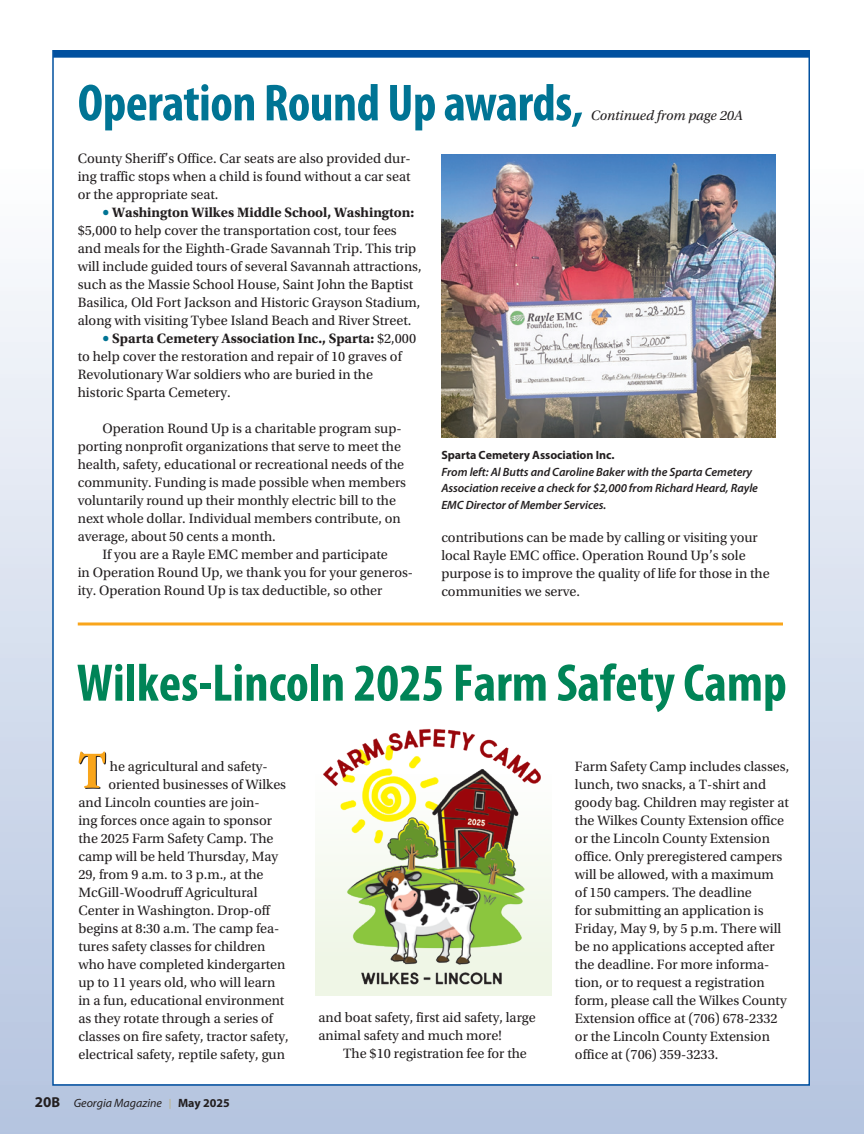
<style>
.page{position:relative;width:864px;height:1134px;background:#fff}
.page>*{position:absolute;margin:0;border:0;box-sizing:border-box;transform-origin:0 0}
.t1{font:700 condensed 54.3px "ITC Garamond Std";color:#f9a51b}
.t2{font:700 condensed 53.25px "Myriad Pro";color:#008457}
.t3{font:700 condensed 52.5px "Myriad Pro";letter-spacing:-.01em;color:#007494}
.t4{font:14.25px/18px "Utopia Std";color:#231f20}
.t5{font:italic 14.25px "Utopia Std";color:#231f20}
.t6{font:italic 600 12px/16.5px "Myriad Pro";letter-spacing:-.005em;color:#231f20}
.t7{font:700 12px "Myriad Pro";letter-spacing:-.005em;color:#231f20}
.t8{font:italic 12px "Myriad Pro";color:#231f20}
.s1{font-weight:700;font-size:15px;color:#007494}
.s2{font-weight:700}
.s3{font-weight:700;font-style:normal;font-size:15px}
.s4{font-weight:700;font-style:normal;font-size:14.4px}
</style>
<div class="page">
<div style="left:0;top:156px;width:864px;height:978px;background:linear-gradient(to bottom,#fafbfd,#b0c1de)"></div>
<div style="left:53px;top:55px;width:757px;height:1029px;background:#fff"></div>
<div style="left:53px;top:51px;width:757px;height:7px;background:#01509f"></div>
<img style="left:441px;top:154px;width:334px;height:284px">
<hr style="left:78px;top:622px;width:705px;height:3px;background:#f9a51b">
<img style="left:315px;top:728px;width:237px;height:266px">
<h3 class="t3" style="left:78px;top:70px;width:507px">Operation Round Up awards,</h3>
<p class="t5" style="left:591px;top:108px;width:154px">Continued from page 20A</p>
<p class="t4" style="left:78px;top:150px;width:335px;text-align:justify">County Sheriff’s Office. Car seats are also provided dur&shy;ing traffic stops when a child is found without a car seat or the appropriate seat.</p>
<p class="t4" style="left:78px;top:204px;width:345px;text-indent:25px"><span class="s1">•</span> <span class="s2">Washington Wilkes Middle School, Washington: </span>$5,000 to help cover the transportation cost, tour fees and meals for the Eighth-Grade Savannah Trip. This trip will include guided tours of several Savannah attractions, such as the Massie School House, Saint John the Baptist Basilica, Old Fort Jackson and Historic Grayson Stadium, along with visiting Tybee Island Beach and River Street.</p>
<p class="t4" style="left:78px;top:330px;width:340px;text-indent:25px"><span class="s1">•</span> <span class="s2">Sparta Cemetery Association Inc., Sparta:</span> $2,000 to help cover the restoration and repair of 10 graves of Revolutionary War soldiers who are buried in the historic Sparta Cemetery.</p>
<p class="t4" style="left:78px;top:420px;width:330px;text-indent:25px">Operation Round Up is a charitable program sup&shy;porting nonprofit organizations that serve to meet the health, safety, educational or recreational needs of the community. Funding is made possible when members voluntarily round up their monthly electric bill to the next whole dollar. Individual members contribute, on average, about 50 cents a month.</p>
<p class="t4" style="left:78px;top:546px;width:337px;text-indent:25px">If you are a Rayle EMC member and participate<br>in Operation Round Up, we thank you for your generos&shy;ity. Operation Round Up is tax deductible, so other</p>
<p class="t7" style="left:441px;top:448px;width:175px">Sparta Cemetery Association Inc.</p>
<p class="t6" style="left:441px;top:464px;width:318px">From left: Al Butts and Caroline Baker with the Sparta Cemetery<br>Association receive a check for $2,000 from Richard Heard, Rayle<br>EMC Director of Member Services.</p>
<p class="t4" style="left:441px;top:529px;width:330px">contributions can be made by calling or visiting your local Rayle EMC office. Operation Round Up’s sole purpose is to improve the quality of life for those in the communities we serve.</p>
<h2 class="t2" style="left:77px;top:650px;width:712px">Wilkes-Lincoln 2025 Farm Safety Camp</h2>
<h1 class="t1" style="left:78px;top:740px;width:29px">T</h1>
<p class="t4" style="left:110px;top:757px;width:159px">he agricultural and safety-</p>
<p class="t4" style="left:108px;top:775px;width:179px">oriented businesses of Wilkes</p>
<p class="t4" style="left:78px;top:793px;width:183px">and Lincoln counties are join-</p>
<p class="t4" style="left:78px;top:811px;width:195px">ing forces once again to sponsor</p>
<p class="t4" style="left:78px;top:829px;width:197px">the 2025 Farm Safety Camp. The</p>
<p class="t4" style="left:78px;top:847px;width:201px">camp will be held Thursday, May</p>
<p class="t4" style="left:78px;top:865px;width:187px">29, from 9 a.m. to 3 p.m., at the</p>
<p class="t4" style="left:78px;top:883px;width:181px">McGill-Woodruff Agricultural</p>
<p class="t4" style="left:78px;top:901px;width:193px">Center in Washington. Drop-off</p>
<p class="t4" style="left:78px;top:919px;width:203px">begins at 8:30 a.m. The camp fea-</p>
<p class="t4" style="left:78px;top:937px;width:189px">tures safety classes for children</p>
<p class="t4" style="left:78px;top:955px;width:209px">who have completed kindergarten</p>
<p class="t4" style="left:78px;top:973px;width:198px">up to 11 years old, who will learn</p>
<p class="t4" style="left:78px;top:991px;width:207px">in a fun, educational environment</p>
<p class="t4" style="left:78px;top:1009px;width:196px">as they rotate through a series of</p>
<p class="t4" style="left:78px;top:1027px;width:212px">classes on fire safety, tractor safety,</p>
<p class="t4" style="left:78px;top:1045px;width:208px">electrical safety, reptile safety, gun</p>
<p class="t8" style="left:35px;top:1097px;width:129px"><span class="s3">20</span><span class="s4">B</span> Georgia Magazine</p>
<p class="t7" style="left:178px;top:1097px;width:53px">May 2025</p>
<p class="t4" style="left:318px;top:1009px;width:219px">and boat safety, first aid safety, large animal safety and much more!</p>
<p class="t4" style="left:343px;top:1045px;width:185px">The $10 registration fee for the</p>
<p class="t4" style="left:575px;top:757px;width:216px">Farm Safety Camp includes classes, lunch, two snacks, a T-shirt and goody bag. Children may register at the Wilkes County Extension office or the Lincoln County Extension office. Only preregistered campers will be allowed, with a maximum<br>of 150 campers. The deadline<br>for submitting an application is<br>Friday, May 9, by 5 p.m. There will be no applications accepted after the deadline. For more informa&shy;tion, or to request a registration form, please call the Wilkes County<br>Extension office at (706) 678-2332 or the Lincoln County Extension office at (706) 359-3233.</p>
</div>
